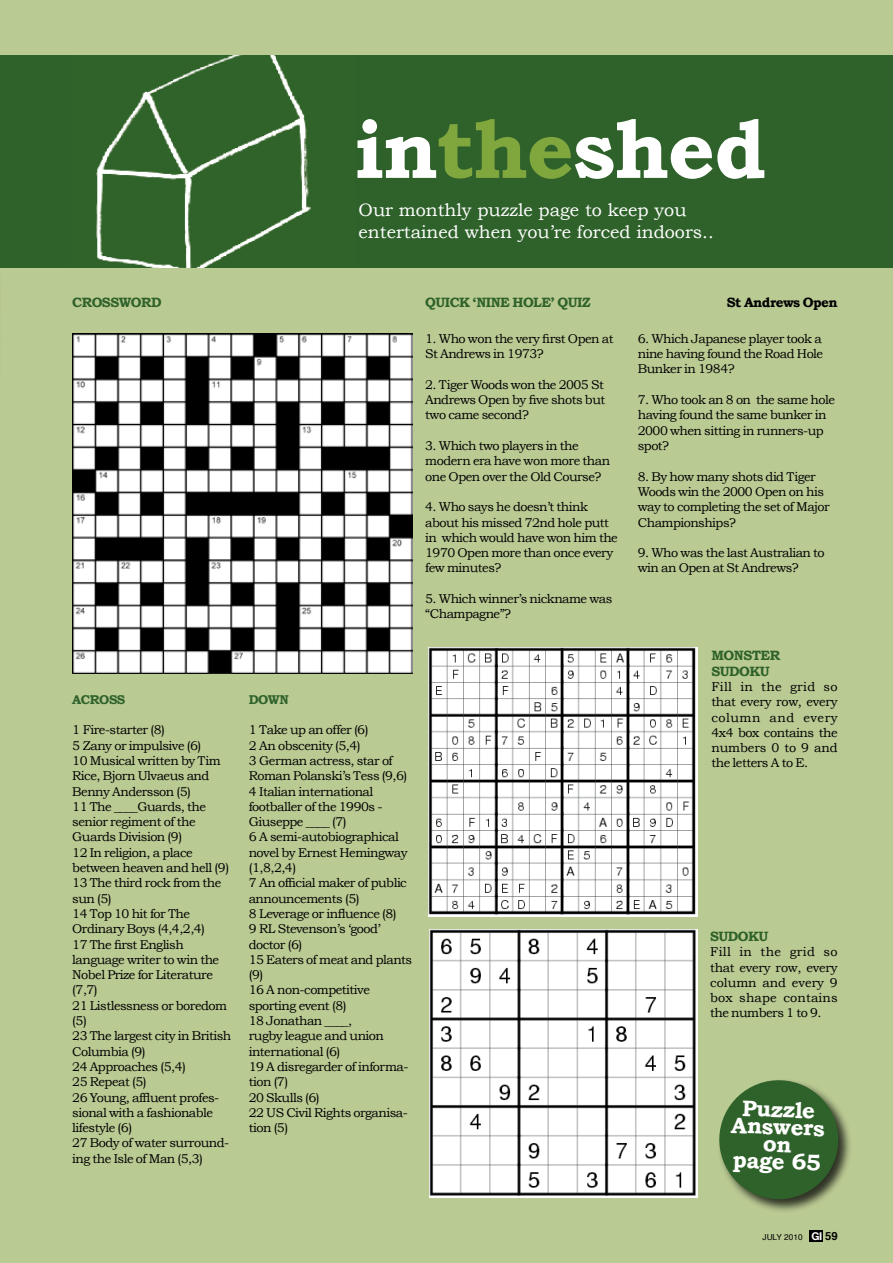
<style>
.page{position:relative;width:893px;height:1263px;background:#baca93}
.page>*{position:absolute;margin:0;border:0;box-sizing:border-box;transform-origin:0 0}
.t1{font:700 82.05px "Bookman Old Style";color:#fff}
.t2{font:700 22.5px/17.1px "Bookman Old Style";color:#fff;text-align:center}
.t3{font:18px/21.6px "Bookman Old Style";color:#fff}
.t4{font:700 13.5px/15.3px "Bookman Old Style";letter-spacing:-.04em;color:#2f622a}
.t5{font:700 13.5px "Bookman Old Style";letter-spacing:-.04em;color:#000}
.t6{font:12.75px/15.3px "Bookman Old Style";letter-spacing:-.04em;color:#000}
.t7{font:700 12.75px "Bookman Old Style";color:#2f622a}
.t8{font:8.25px "Helvetica";color:#000}
.s1{color:#80a73e}
.s2{font-family:"Helvetica Neue";font-weight:700;font-size:10.8px;color:#fff}
.s3{font-weight:700;font-size:11.25px}
</style>
<div class="page">
<div style="left:717px;top:1078px;width:135px;height:135px;background:#000;opacity:.75"></div>
<svg style="left:717px;top:1078px;width:125px;height:125px"></svg>
<div style="left:0;top:55px;width:893px;height:213px;background:#2f622a"></div>
<img style="left:430px;top:929px;width:267px;height:268px">
<img style="left:429px;top:647px;width:268px;height:269px">
<img style="left:72px;top:333px;width:340px;height:340px">
<img style="left:96px;top:55px;width:215px;height:213px">
<div style="left:809px;top:1230px;width:14px;height:11px;background:#000"></div>
<hr style="left:0;top:257px;width:2px;height:382px;background:#baca93">
<h1 class="t1" style="left:354px;top:101px;width:413px">in<span class="s1">the</span>shed</h1>
<h3 class="t3" style="left:359px;top:199px;width:357px">Our monthly puzzle page to keep you entertained when you’re forced indoors..</h3>
<p class="t4" style="left:72px;top:295px;width:80px">CROSSWORD</p>
<p class="t7" style="left:72px;top:692px;width:37px">Across</p>
<p class="t6" style="left:72px;top:722px;width:161px">1 Fire-starter (8)<br>5 Zany or impulsive (6)<br>10 Musical written by Tim<br>Rice, Bjorn Ulvaeus and<br>Benny Andersson (5)<br>11 The ____Guards, the senior regiment of the<br>Guards Division (9)<br>12 In religion, a place between heaven and hell (9)<br>13 The third rock from the sun (5)<br>14 Top 10 hit for The<br>Ordinary Boys (4,4,2,4)<br>17 The first English language writer to win the<br>Nobel Prize for Literature (7,7)<br>21 Listlessness or boredom (5)<br>23 The largest city in British<br>Columbia (9)<br>24 Approaches (5,4)<br>25 Repeat (5)<br>26 Young, affluent profes&shy;sional with a fashionable lifestyle (6)<br>27 Body of water surround&shy;ing the Isle of Man (5,3)</p>
<p class="t7" style="left:249px;top:692px;width:12px">Dow</p>
<p class="t7" style="left:279px;top:692px;width:11px">n</p>
<p class="t6" style="left:249px;top:722px;width:165px">1 Take up an offer (6)<br>2 An obscenity (5,4)<br>3 German actress, star of<br>Roman Polanski’s Tess (9,6)<br>4 Italian international footballer of the 1990s -<br>Giuseppe ____ (7)<br>6 A semi-autobiographical novel by Ernest Hemingway (1,8,2,4)<br>7 An official maker of public announcements (5)<br>8 Leverage or influence (8)<br>9 RL Stevenson’s ‘good’ doctor (6)<br>15 Eaters of meat and plants (9)<br>16 A non-competitive sporting event (8)<br>18 Jonathan ____,<br>rugby league and union international (6)<br>19 A disregarder of informa&shy;tion (7)<br>20 Skulls (6)<br>22 US Civil Rights organisa&shy;tion (5)</p>
<p class="t4" style="left:425px;top:295px;width:61px">QUICK ‘NINE</p>
<p class="t4" style="left:512px;top:295px;width:80px">HOLE’ QUIZ</p>
<p class="t5" style="left:727px;top:295px;width:112px">St Andrews Open</p>
<p class="t6" style="left:425px;top:331px;width:190px">1. Who won the very first Open at<br>St Andrews in 1973?</p>
<p class="t6" style="left:425px;top:377px;width:182px;text-align:justify">2. Tiger Woods won the 2005 St Andrews Open by five shots but two came second?</p>
<p class="t6" style="left:425px;top:438px;width:186px">3. Which two players in the modern era have won more than one Open over the Old Course?</p>
<p class="t6" style="left:425px;top:499px;width:194px">4. Who says he doesn’t think about his missed 72nd hole putt in which would have won him the<br>1970 Open more than once every few minutes?</p>
<p class="t6" style="left:425px;top:591px;width:189px">5. Which winner’s nickname was “Champagne”?</p>
<p class="t6" style="left:638px;top:331px;width:187px;text-align:justify">6. Which Japanese player took a nine having found the Road Hole Bunker in 1984?</p>
<p class="t6" style="left:638px;top:392px;width:199px">7. Who took an 8 on the same hole having found the same bunker in<br>2000 when sitting in runners-up spot?</p>
<p class="t6" style="left:638px;top:469px;width:193px">8. By how many shots did Tiger<br>Woods win the 2000 Open on his way to completing the set of Major<br>Championships?</p>
<p class="t6" style="left:638px;top:545px;width:188px">9. Who was the last Australian to win an Open at St Andrews?</p>
<p class="t4" style="left:711px;top:648px;width:60px">MONSTER<br>SUDOKU</p>
<p class="t6" style="left:711px;top:679px;width:128px;text-align:justify">Fill in the grid so that every row, every column and every 4x4 box contains the numbers 0 to 9 and the letters A to E.</p>
<p class="t4" style="left:710px;top:928px;width:59px">SUDOKU</p>
<p class="t6" style="left:710px;top:944px;width:129px;text-align:justify">Fill in the grid so that every row, every column and every 9 box shape contains the numbers 1 to 9.</p>
<h2 class="t2" style="left:732px;top:1099px;width:95px;rotate:2deg">Puzzle<br>Answers on<br>page 65</h2>
<p class="t8" style="left:762px;top:1231px;width:77px">JULY 2010 <span class="s2">GI</span> <span class="s3">59</span></p>
</div>
